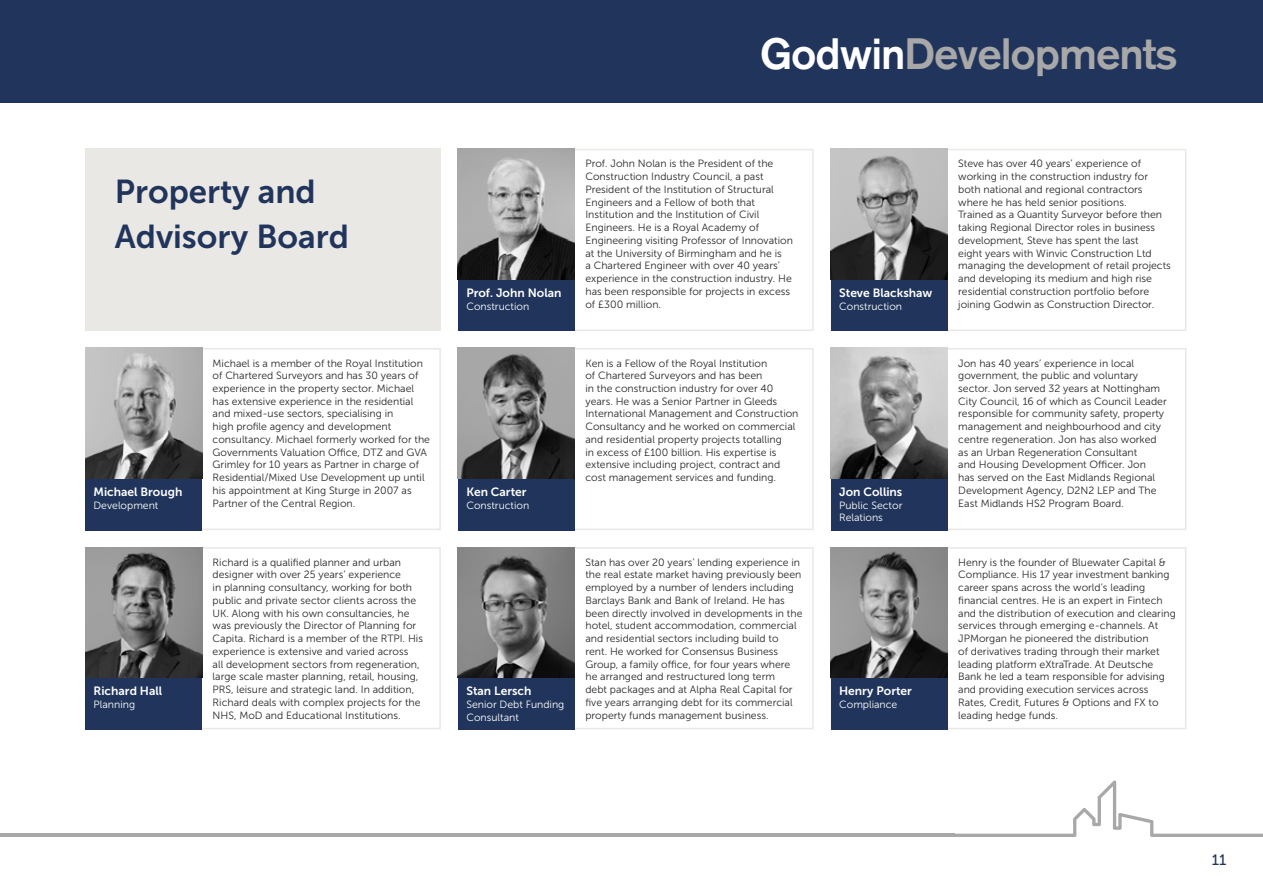
<style>
.page{position:relative;width:1263px;height:893px;background:#fff}
.page>*{position:absolute;margin:0;border:0;box-sizing:border-box;transform-origin:0 0}
.t1{font:500 43.5px "Akzidenz Grotesk BE";letter-spacing:-.025em;color:#a9a8a8}
.t2{font:33px/45px "Museo Sans 700";color:#21355c}
.t3{font:15px "Museo Sans 500";color:#21355c}
.t4{font:12px "Museo Sans 700";color:#fff}
.t5{font:10.5px/12.8px "Museo Sans 300";color:#282827}
.t6{font:10.5px/12.8px "Museo Sans 300";color:#fff}
.s1{color:#fff}
</style>
<div class="page">
<div style="left:458px;top:547px;width:356px;height:182px;border:2px solid #eae8e4"></div>
<div style="left:458px;top:547px;width:117px;height:182px;background:#21355c"></div>
<img style="left:458px;top:547px;width:117px;height:131px">
<div style="left:458px;top:348px;width:356px;height:182px;border:2px solid #eae8e4"></div>
<div style="left:458px;top:348px;width:117px;height:182px;background:#21355c"></div>
<img style="left:458px;top:348px;width:117px;height:130px">
<div style="left:831px;top:348px;width:355px;height:182px;border:2px solid #eae8e4"></div>
<div style="left:831px;top:348px;width:117px;height:182px;background:#21355c"></div>
<img style="left:831px;top:348px;width:117px;height:130px">
<div style="left:85px;top:348px;width:356px;height:182px;border:2px solid #eae8e4"></div>
<div style="left:85px;top:348px;width:117px;height:182px;background:#21355c"></div>
<img style="left:85px;top:348px;width:117px;height:130px">
<div style="left:831px;top:547px;width:355px;height:182px;border:2px solid #eae8e4"></div>
<div style="left:831px;top:547px;width:117px;height:182px;background:#21355c"></div>
<img style="left:831px;top:547px;width:117px;height:131px">
<div style="left:831px;top:149px;width:355px;height:182px;border:2px solid #eae8e4"></div>
<div style="left:831px;top:149px;width:117px;height:182px;background:#21355c"></div>
<img style="left:831px;top:149px;width:117px;height:130px">
<div style="left:458px;top:149px;width:356px;height:182px;border:2px solid #eae8e4"></div>
<div style="left:458px;top:149px;width:117px;height:182px;background:#21355c"></div>
<img style="left:458px;top:149px;width:117px;height:130px">
<div style="left:85px;top:547px;width:356px;height:182px;border:2px solid #eae8e4"></div>
<div style="left:85px;top:547px;width:117px;height:182px;background:#21355c"></div>
<img style="left:85px;top:547px;width:117px;height:131px">
<div style="left:85px;top:149px;width:356px;height:182px;background:#eae8e4"></div>
<div style="left:0;top:0;width:1263px;height:103px;background:#21355c"></div>
<svg style="left:0;top:833px;width:13px;height:1px"></svg>
<svg style="left:951px;top:780px;width:312px;height:57px"></svg>
<hr style="left:0;top:834px;width:955px;height:3px;background:#a9a8a8">
<h2 class="t2" style="left:115px;top:169px;width:236px">Property and<br>Advisory Board</h2>
<p class="t4" style="left:94px;top:485px;width:90px">Michael Brough</p>
<p class="t6" style="left:94px;top:499px;width:66px">Development</p>
<p class="t4" style="left:94px;top:684px;width:70px">Richard Hall</p>
<p class="t6" style="left:94px;top:698px;width:43px">Planning</p>
<p class="t5" style="left:213px;top:357px;width:219px">Michael is a member of the Royal Institution of Chartered Surveyors and has 30 years of experience in the property sector. Michael has extensive experience in the residential and mixed-use sectors, specialising in<br>high profile agency and development consultancy. Michael formerly worked for the Governments Valuation Office, DTZ and GVA Grimley for 10 years as Partner in charge of Residential/Mixed Use Development up until his appointment at King Sturge in 2007 as Partner of the Central Region.</p>
<p class="t5" style="left:213px;top:556px;width:212px">Richard is a qualified planner and urban designer with over 25 years’ experience<br>in planning consultancy, working for both public and private sector clients across the UK. Along with his own consultancies, he was previously the Director of Planning for Capita. Richard is a member of the RTPI. His experience is extensive and varied across<br>all development sectors from regeneration, large scale master planning, retail, housing, PRS, leisure and strategic land. In addition, Richard deals with complex projects for the NHS, MoD and Educational Institutions.</p>
<h1 class="t1" style="left:760px;top:27px;width:420px"><span class="s1">Godwin</span>Developments</h1>
<p class="t4" style="left:466px;top:286px;width:97px">Prof. John Nolan</p>
<p class="t6" style="left:466px;top:300px;width:64px">Construction</p>
<p class="t5" style="left:585px;top:157px;width:209px">Prof. John Nolan is the President of the Construction Industry Council, a past President of the Institution of Structural Engineers and a Fellow of both that Institution and the Institution of Civil Engineers. He is a Royal Academy of Engineering visiting Professor of Innovation at the University of Birmingham and he is<br>a Chartered Engineer with over 40 years’ experience in the construction industry. He has been responsible for projects in excess of £300 million.</p>
<p class="t4" style="left:839px;top:286px;width:95px">Steve Blackshaw</p>
<p class="t6" style="left:839px;top:300px;width:64px">Construction</p>
<p class="t5" style="left:958px;top:157px;width:214px">Steve has over 40 years’ experience of working in the construction industry for both national and regional contractors where he has held senior positions.<br>Trained as a Quantity Surveyor before then taking Regional Director roles in business development, Steve has spent the last<br>eight years with Winvic Construction Ltd managing the development of retail projects and developing its medium and high rise residential construction portfolio before joining Godwin as Construction Director.</p>
<p class="t4" style="left:466px;top:485px;width:62px">Ken Carter</p>
<p class="t6" style="left:466px;top:499px;width:64px">Construction</p>
<p class="t5" style="left:585px;top:357px;width:215px">Ken is a Fellow of the Royal Institution<br>of Chartered Surveyors and has been<br>in the construction industry for over 40 years. He was a Senior Partner in Gleeds International Management and Construction Consultancy and he worked on commercial and residential property projects totalling<br>in excess of £100 billion. His expertise is extensive including project, contract and cost management services and funding.</p>
<p class="t4" style="left:839px;top:485px;width:65px">Jon Collins</p>
<p class="t6" style="left:839px;top:499px;width:65px">Public Sector<br>Relations</p>
<p class="t5" style="left:958px;top:357px;width:210px">Jon has 40 years’ experience in local government, the public and voluntary sector. Jon served 32 years at Nottingham City Council, 16 of which as Council Leader responsible for community safety, property management and neighbourhood and city centre regeneration. Jon has also worked as an Urban Regeneration Consultant<br>and Housing Development Officer. Jon<br>has served on the East Midlands Regional Development Agency, D2N2 LEP and The East Midlands HS2 Program Board.</p>
<p class="t4" style="left:466px;top:684px;width:67px">Stan Lersch</p>
<p class="t6" style="left:466px;top:698px;width:100px">Senior Debt Funding<br>Consultant</p>
<p class="t5" style="left:585px;top:556px;width:219px">Stan has over 20 years’ lending experience in the real estate market having previously been employed by a number of lenders including Barclays Bank and Bank of Ireland. He has been directly involved in developments in the hotel, student accommodation, commercial and residential sectors including build to rent. He worked for Consensus Business Group, a family office, for four years where he arranged and restructured long term<br>debt packages and at Alpha Real Capital for five years arranging debt for its commercial property funds management business.</p>
<p class="t4" style="left:839px;top:684px;width:74px">Henry Porter</p>
<p class="t6" style="left:839px;top:698px;width:60px">Compliance</p>
<p class="t5" style="left:958px;top:556px;width:219px">Henry is the founder of Bluewater Capital &amp; Compliance. His 17 year investment banking career spans across the world’s leading financial centres. He is an expert in Fintech and the distribution of execution and clearing services through emerging e-channels. At JPMorgan he pioneered the distribution<br>of derivatives trading through their market leading platform eXtraTrade. At Deutsche Bank he led a team responsible for advising and providing execution services across Rates, Credit, Futures &amp; Options and FX to leading hedge funds.</p>
<h3 class="t3" style="left:1212px;top:852px;width:16px">11</h3>
</div>
